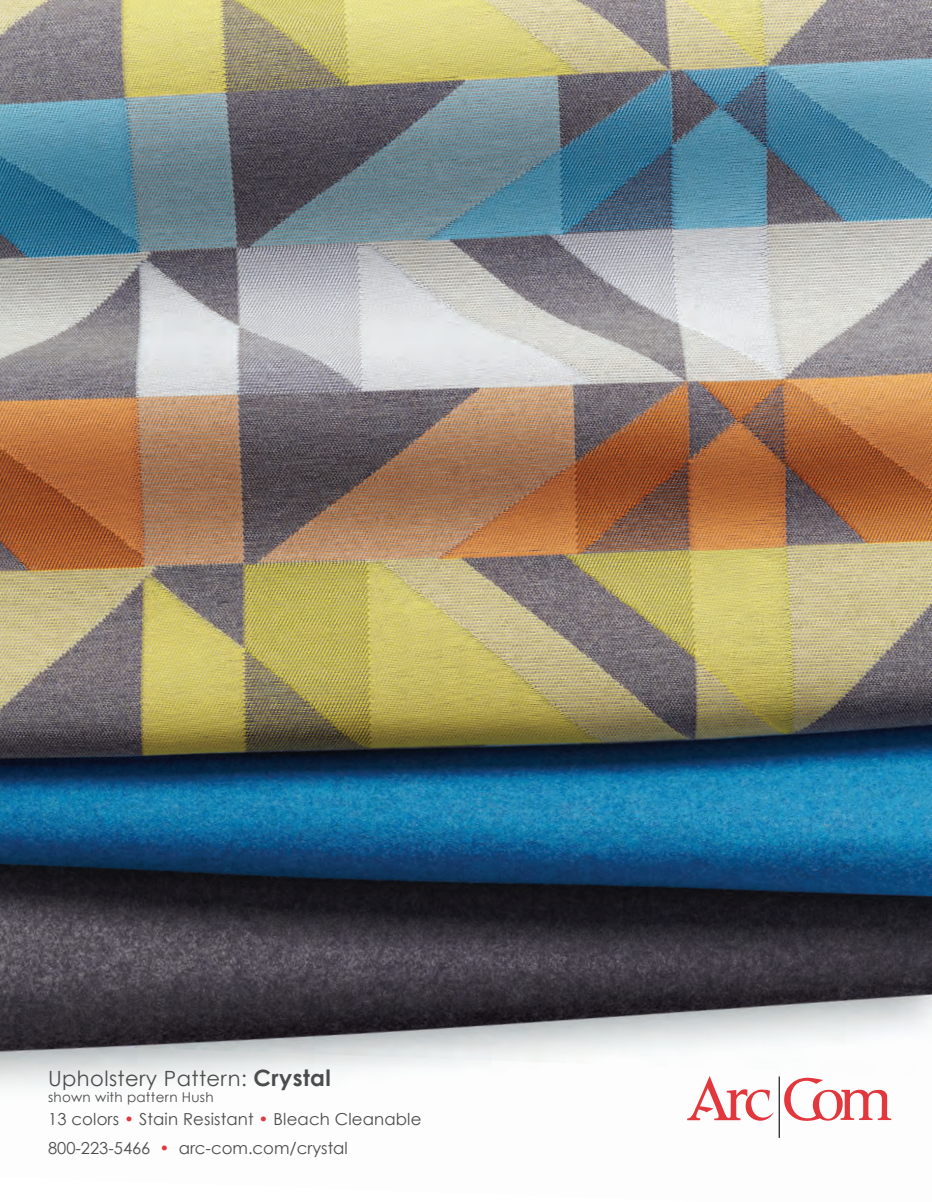
<style>
.page{position:relative;width:932px;height:1202px;background:#fff}
.page>*{position:absolute;margin:0;border:0;box-sizing:border-box;transform-origin:0 0}
.t1{font:21px "Century Gothic";letter-spacing:.02em;color:#4b4c4d}
.t2{font:16.5px "Century Gothic";letter-spacing:.01em;color:#4b4c4d}
.t3{font:13.5px "Century Gothic";letter-spacing:.02em;color:#4b4c4d}
.s1{font-weight:700;font-size:22.5px}
.s2{color:#e2383f}
</style>
<div class="page">
<img style="left:0;top:0;width:932px;height:1138px">
<svg style="left:687px;top:1076px;width:86px;height:44px"></svg>
<svg style="left:783px;top:1077px;width:108px;height:44px"></svg>
<hr style="left:778px;top:1076px;width:1px;height:61px;background:#231f20">
<p class="t1" style="left:48px;top:1065px;width:284px">Upholstery Pattern: <span class="s1">Crystal</span></p>
<p class="t3" style="left:48px;top:1089px;width:167px">shown with pattern Hush</p>
<p class="t2" style="left:48px;top:1108px;width:375px">13 colors <span class="s2">•</span> Stain Resistant <span class="s2">•</span> Bleach Cleanable</p>
<p class="t2" style="left:48px;top:1137px;width:301px">800-223-5466 <span class="s2">•</span> arc-com.com/crystal</p>
</div>
